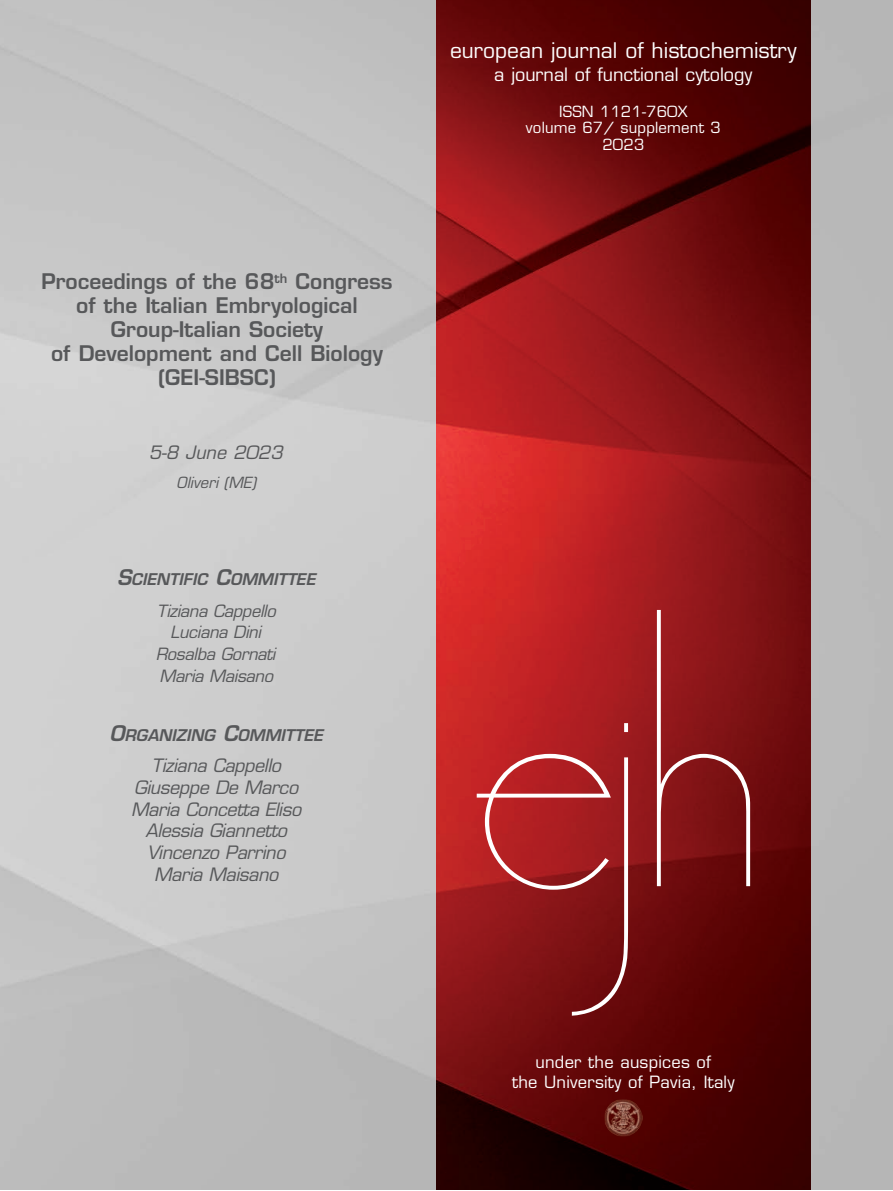
<style>
.page{position:relative;width:893px;height:1191px;background:#fff}
.page>*{position:absolute;margin:0;border:0;box-sizing:border-box;transform-origin:0 0}
.t1{font:390px "Premier Lightline Plain";color:#fff}
.t2{font:600 21px/24px "Eurostile";color:#57585a;text-align:center}
.t3{font:21px "Eurostile";color:#fff}
.t4{font:italic 18px/21.6px "Eurostile";letter-spacing:-.02em;color:#57585a;text-align:center}
.t5{font:18px "Eurostile";color:#fff}
.t6{font:italic 18px "Eurostile";color:#57585a}
.t7{font:italic 16.5px/21.6px "Eurostile";letter-spacing:-.02em;color:#57585a;text-align:center}
.t8{font:16.5px/19.8px "Eurostile";letter-spacing:.015em;color:#fff;text-align:center}
.t9{font:italic 600 15.75px "Eurostile";color:#57585a}
.t10{font:15px/16.5px "Eurostile";letter-spacing:.015em;color:#fff;text-align:center}
.t11{font:italic 15px "Eurostile";color:#57585a}
.s1{font-size:21px}
</style>
<div class="page">
<img style="left:0;top:0;width:893px;height:1189px">
<img style="left:436px;top:0;width:374px;height:1189px">
<img style="left:605px;top:1099px;width:38px;height:37px">
<p class="t2" style="left:41px;top:272px;width:353px">Proceedings of the 68<sup>th</sup> Congress of the Italian Embryological<br>Group-Italian Society<br>of Development and Cell Biology (GEI-SIBSC)</p>
<p class="t6" style="left:149px;top:445px;width:135px">5-8 June 2023</p>
<p class="t11" style="left:177px;top:477px;width:81px">Oliveri (ME)</p>
<p class="t9" style="left:117px;top:573px;width:200px"><span class="s1">S</span>CIENTIFIC <span class="s1">C</span>OMMITTEE</p>
<p class="t7" style="left:156px;top:601px;width:122px">Tiziana Cappello<br>Luciana Dini<br>Rosalba Gornati<br>Maria Maisano</p>
<p class="t9" style="left:109px;top:729px;width:215px"><span class="s1">O</span>RGANIZING <span class="s1">C</span>OMMITTEE</p>
<p class="t4" style="left:131px;top:757px;width:172px">Tiziana Cappello<br>Giuseppe De Marco<br>Maria Concetta Eliso<br>Alessia Giannetto<br>Vincenzo Parrino<br>Maria Maisano</p>
<p class="t3" style="left:450px;top:43px;width:348px">european journal of histochemistry</p>
<p class="t5" style="left:494px;top:67px;width:260px">a journal of functional cytology</p>
<p class="t10" style="left:526px;top:105px;width:196px">ISSN 1121-760X<br>volume 67/ supplement 3<br>2023</p>
<h1 class="t1" style="left:474px;top:626px;width:300px">ejh</h1>
<p class="t8" style="left:512px;top:1053px;width:224px">under the auspices of<br>the University of Pavia, Italy</p>
</div>
